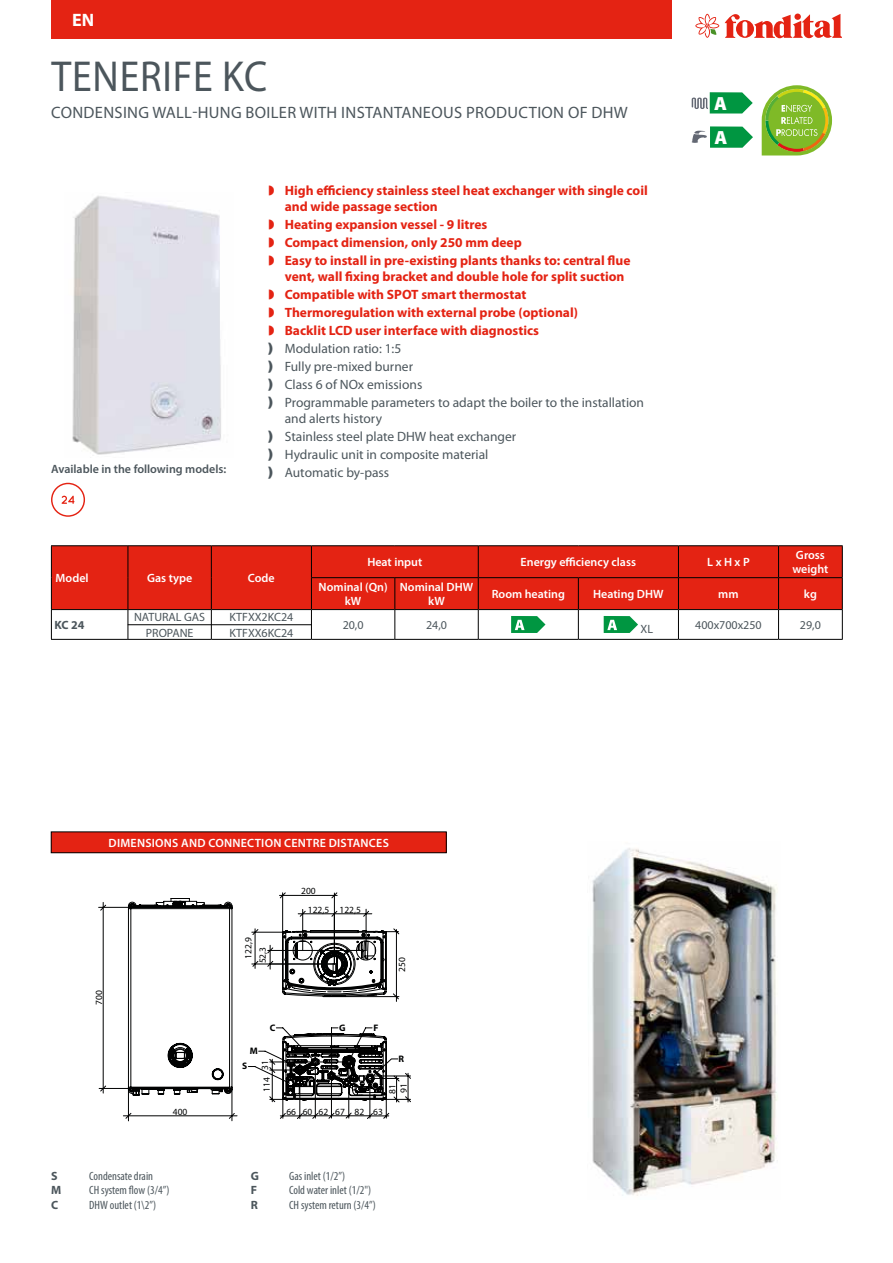
<style>
.page{position:relative;width:893px;height:1263px;background:#fff}
.page>*{position:absolute;margin:0;border:0;box-sizing:border-box;transform-origin:0 0}
.t1{font:43.5px "Myriad Pro";letter-spacing:.02em;color:#4c565c;scale:.92 1}
.t2{font:900 19.05px/34.2px "Myriad Pro";color:#fff}
.t3{font:700 18px "Myriad Pro";color:#fff}
.t4{font:16.5px "Myriad Pro";letter-spacing:.02em;color:#4c565c}
.t5{font:700 13.5px/17.9px "Myriad Pro";color:#e42313}
.t6{font:13.5px/17.9px "Myriad Pro";color:#4c565c}
.t7{font:600 12px/14.4px "Myriad Pro";color:#fff;text-align:center}
.t8{font:condensed 12px "Myriad Pro";color:#4c565c}
.t9{font:12px/16.5px "Myriad Pro";color:#4c565c;text-align:center}
.t10{font:600 12px "Myriad Pro";letter-spacing:.02em;color:#fff}
.t11{font:600 12px "Myriad Pro";color:#4c565c}
.t12{font:700 12px "Myriad Pro";color:#4c565c}
.t13{font:9.45px/11.4px "Myriad Pro";color:#010202}
.t14{font:700 9.45px "Myriad Pro";color:#010202}
</style>
<div class="page">
<svg style="left:725px;top:14px;width:117px;height:24px"></svg>
<svg style="left:695px;top:14px;width:24px;height:24px"></svg>
<div style="left:51px;top:0;width:621px;height:38px;background:#e42313"></div>
<svg style="left:692px;top:85px;width:141px;height:71px"></svg>
<img style="left:72px;top:195px;width:149px;height:260px">
<svg style="left:51px;top:483px;width:34px;height:34px"></svg>
<div style="left:52px;top:546px;width:790px;height:63px;background:#e42313"></div>
<hr style="left:51px;top:545px;width:77px;height:1px;background:#000">
<hr style="left:51px;top:546px;width:1px;height:32px;background:#000">
<hr style="left:51px;top:578px;width:1px;height:31px;background:#000">
<hr style="left:51px;top:609px;width:77px;height:1px;background:#000">
<hr style="left:128px;top:545px;width:83px;height:1px;background:#000">
<hr style="left:128px;top:546px;width:1px;height:32px;background:#000">
<hr style="left:128px;top:578px;width:1px;height:31px;background:#000">
<hr style="left:128px;top:609px;width:83px;height:1px;background:#000">
<hr style="left:211px;top:545px;width:100px;height:1px;background:#000">
<hr style="left:211px;top:546px;width:1px;height:32px;background:#000">
<hr style="left:211px;top:578px;width:1px;height:31px;background:#000">
<hr style="left:211px;top:609px;width:100px;height:1px;background:#000">
<hr style="left:311px;top:545px;width:84px;height:1px;background:#000">
<hr style="left:311px;top:546px;width:1px;height:31px;background:#000">
<hr style="left:395px;top:545px;width:83px;height:1px;background:#000">
<hr style="left:478px;top:545px;width:100px;height:1px;background:#000">
<hr style="left:478px;top:546px;width:1px;height:31px;background:#000">
<hr style="left:578px;top:545px;width:100px;height:1px;background:#000">
<hr style="left:678px;top:545px;width:100px;height:1px;background:#000">
<hr style="left:678px;top:546px;width:1px;height:31px;background:#000">
<hr style="left:778px;top:545px;width:65px;height:1px;background:#000">
<hr style="left:778px;top:546px;width:1px;height:31px;background:#000">
<hr style="left:842px;top:546px;width:1px;height:31px;background:#000">
<hr style="left:311px;top:577px;width:84px;height:1px;background:#000">
<hr style="left:311px;top:578px;width:1px;height:31px;background:#000">
<hr style="left:311px;top:609px;width:84px;height:1px;background:#000">
<hr style="left:395px;top:577px;width:83px;height:1px;background:#000">
<hr style="left:394px;top:578px;width:1px;height:31px;background:#000">
<hr style="left:395px;top:609px;width:83px;height:1px;background:#000">
<hr style="left:478px;top:577px;width:100px;height:1px;background:#000">
<hr style="left:478px;top:578px;width:1px;height:31px;background:#000">
<hr style="left:478px;top:609px;width:100px;height:1px;background:#000">
<hr style="left:578px;top:577px;width:100px;height:1px;background:#000">
<hr style="left:578px;top:578px;width:1px;height:31px;background:#000">
<hr style="left:578px;top:609px;width:100px;height:1px;background:#000">
<hr style="left:678px;top:577px;width:100px;height:1px;background:#000">
<hr style="left:678px;top:578px;width:1px;height:31px;background:#000">
<hr style="left:678px;top:609px;width:100px;height:1px;background:#000">
<hr style="left:778px;top:577px;width:65px;height:1px;background:#000">
<hr style="left:778px;top:578px;width:1px;height:31px;background:#000">
<hr style="left:842px;top:578px;width:1px;height:31px;background:#000">
<hr style="left:778px;top:609px;width:65px;height:1px;background:#000">
<hr style="left:51px;top:639px;width:77px;height:1px;background:#000">
<hr style="left:128px;top:639px;width:83px;height:1px;background:#000">
<hr style="left:211px;top:639px;width:100px;height:1px;background:#000">
<hr style="left:311px;top:639px;width:84px;height:1px;background:#000">
<hr style="left:395px;top:639px;width:83px;height:1px;background:#000">
<hr style="left:478px;top:639px;width:100px;height:1px;background:#000">
<hr style="left:578px;top:639px;width:100px;height:1px;background:#000">
<hr style="left:678px;top:639px;width:100px;height:1px;background:#000">
<hr style="left:778px;top:639px;width:65px;height:1px;background:#000">
<svg style="left:51px;top:610px;width:792px;height:29px"></svg>
<div style="left:51px;top:832px;width:395px;height:21px;background:#e42313"></div>
<div style="left:51px;top:832px;width:395px;height:21px;border:1px solid #000"></div>
<hr style="left:99px;top:907px;width:31px;height:1px;background:#010202">
<hr style="left:99px;top:1088px;width:31px;height:1px;background:#010202">
<hr style="left:128px;top:1087px;width:1px;height:34px;background:#010202">
<hr style="left:232px;top:1087px;width:1px;height:34px;background:#010202">
<hr style="left:334px;top:913px;width:38px;height:1px;background:#010202">
<svg style="left:100px;top:892px;width:269px;height:227px"></svg>
<svg style="left:248px;top:928px;width:163px;height:191px"></svg>
<img style="left:592px;top:848px;width:185px;height:348px">
<h3 class="t3" style="left:72px;top:8px;width:24px">EN</h3>
<h1 class="t1" style="left:51px;top:50px;width:236px">TENERIFE KC</h1>
<p class="t4" style="left:51px;top:102px;width:578px">CONDENSING WALL-HUNG BOILER WITH INSTANTANEOUS PRODUCTION OF DHW</p>
<h2 class="t2" style="left:714px;top:87px;width:15px">A<br>A</h2>
<p class="t11" style="left:51px;top:462px;width:177px">Available in the following models:</p>
<p class="t5" style="left:285px;top:182px;width:364px;line-height:16.2px">High efficiency stainless steel heat exchanger with single coil and wide passage section</p>
<p class="t5" style="left:285px;top:215px;width:347px">Heating expansion vessel - 9 litres<br>Compact dimension, only 250 mm deep<br>Easy to install in pre-existing plants thanks to: central flue</p>
<p class="t5" style="left:285px;top:267px;width:341px">vent, wall fixing bracket and double hole for split suction Compatible with SPOT smart thermostat Thermoregulation with external probe (optional)<br>Backlit LCD user interface with diagnostics</p>
<p class="t6" style="left:285px;top:339px;width:361px">Modulation ratio: 1:5<br>Fully pre-mixed burner<br>Class 6 of NOx emissions<br>Programmable parameters to adapt the boiler to the installation</p>
<p class="t6" style="left:285px;top:409px;width:233px">and alerts history<br>Stainless steel plate DHW heat exchanger<br>Hydraulic unit in composite material<br>Automatic by-pass</p>
<p class="t7" style="left:56px;top:571px;width:34px">Model</p>
<p class="t7" style="left:147px;top:571px;width:47px">Gas type</p>
<p class="t7" style="left:248px;top:571px;width:28px">Code</p>
<p class="t7" style="left:367px;top:555px;width:56px">Heat input</p>
<p class="t7" style="left:521px;top:555px;width:117px">Energy efficiency class</p>
<p class="t7" style="left:707px;top:555px;width:44px">L x H x P</p>
<p class="t7" style="left:792px;top:547px;width:37px;text-align:left">Gross weight</p>
<p class="t7" style="left:319px;top:579px;width:71px">Nominal (Qn) kW</p>
<p class="t7" style="left:400px;top:579px;width:75px">Nominal DHW kW</p>
<p class="t7" style="left:492px;top:587px;width:75px">Room heating</p>
<p class="t7" style="left:593px;top:587px;width:72px">Heating DHW</p>
<p class="t7" style="left:718px;top:587px;width:22px">mm</p>
<p class="t7" style="left:804px;top:587px;width:14px">kg</p>
<p class="t12" style="left:55px;top:617px;width:31px">KC 24</p>
<p class="t9" style="left:134px;top:608px;width:73px">NATURAL GAS<br>PROPANE</p>
<p class="t9" style="left:229px;top:608px;width:65px;text-align:left">KTFXX2KC24<br>KTFXX6KC24</p>
<p class="t9" style="left:343px;top:616px;width:22px">20,0</p>
<p class="t9" style="left:426px;top:616px;width:22px">24,0</p>
<p class="t9" style="left:641px;top:620px;width:14px">XL</p>
<p class="t9" style="left:695px;top:616px;width:68px">400x700x250</p>
<p class="t9" style="left:800px;top:616px;width:22px">29,0</p>
<p class="t10" style="left:109px;top:835px;width:282px">DIMENSIONS AND CONNECTION CENTRE DISTANCES</p>
<p class="t13" style="left:301px;top:885px;width:16px">200</p>
<p class="t13" style="left:93px;top:1005px;width:16px;rotate:-90deg">700</p>
<p class="t13" style="left:173px;top:1106px;width:16px">400</p>
<p class="t12" style="left:51px;top:1168px;width:8px">S</p>
<p class="t8" style="left:89px;top:1168px;width:65px">Condensate drain</p>
<p class="t12" style="left:51px;top:1182px;width:12px">M</p>
<p class="t8" style="left:89px;top:1183px;width:82px">CH system flow (3/4”)</p>
<p class="t12" style="left:51px;top:1197px;width:9px">C</p>
<p class="t8" style="left:89px;top:1197px;width:68px">DHW outlet (1\2”)</p>
<p class="t13" style="left:242px;top:959px;width:23px;rotate:-90deg">122,9</p>
<p class="t13" style="left:257px;top:963px;width:18px;rotate:-90deg">52,3</p>
<p class="t13" style="left:308px;top:904px;width:55px">122,5 122,5</p>
<p class="t13" style="left:396px;top:972px;width:16px;rotate:-90deg">250</p>
<p class="t14" style="left:250px;top:1044px;width:10px">M</p>
<p class="t14" style="left:270px;top:1022px;width:7px">C</p>
<p class="t14" style="left:339px;top:1021px;width:8px">G</p>
<p class="t14" style="left:373px;top:1021px;width:6px">F</p>
<p class="t14" style="left:242px;top:1060px;width:7px">S</p>
<p class="t13" style="left:259px;top:1070px;width:11px;rotate:-90deg">31</p>
<p class="t14" style="left:398px;top:1053px;width:7px">R</p>
<p class="t13" style="left:261px;top:1091px;width:16px;rotate:-90deg">114</p>
<p class="t13" style="left:386px;top:1094px;width:13px;rotate:-90deg">81<br>91</p>
<p class="t13" style="left:286px;top:1105px;width:98px">66 60 62 67 82 63</p>
<p class="t12" style="left:251px;top:1168px;width:10px">G</p>
<p class="t8" style="left:289px;top:1168px;width:58px">Gas inlet (1/2”)</p>
<p class="t12" style="left:251px;top:1182px;width:8px">F</p>
<p class="t8" style="left:289px;top:1183px;width:83px">Cold water inlet (1/2")</p>
<p class="t12" style="left:251px;top:1197px;width:9px">R</p>
<p class="t8" style="left:289px;top:1197px;width:88px">CH system return (3/4”)</p>
</div>
